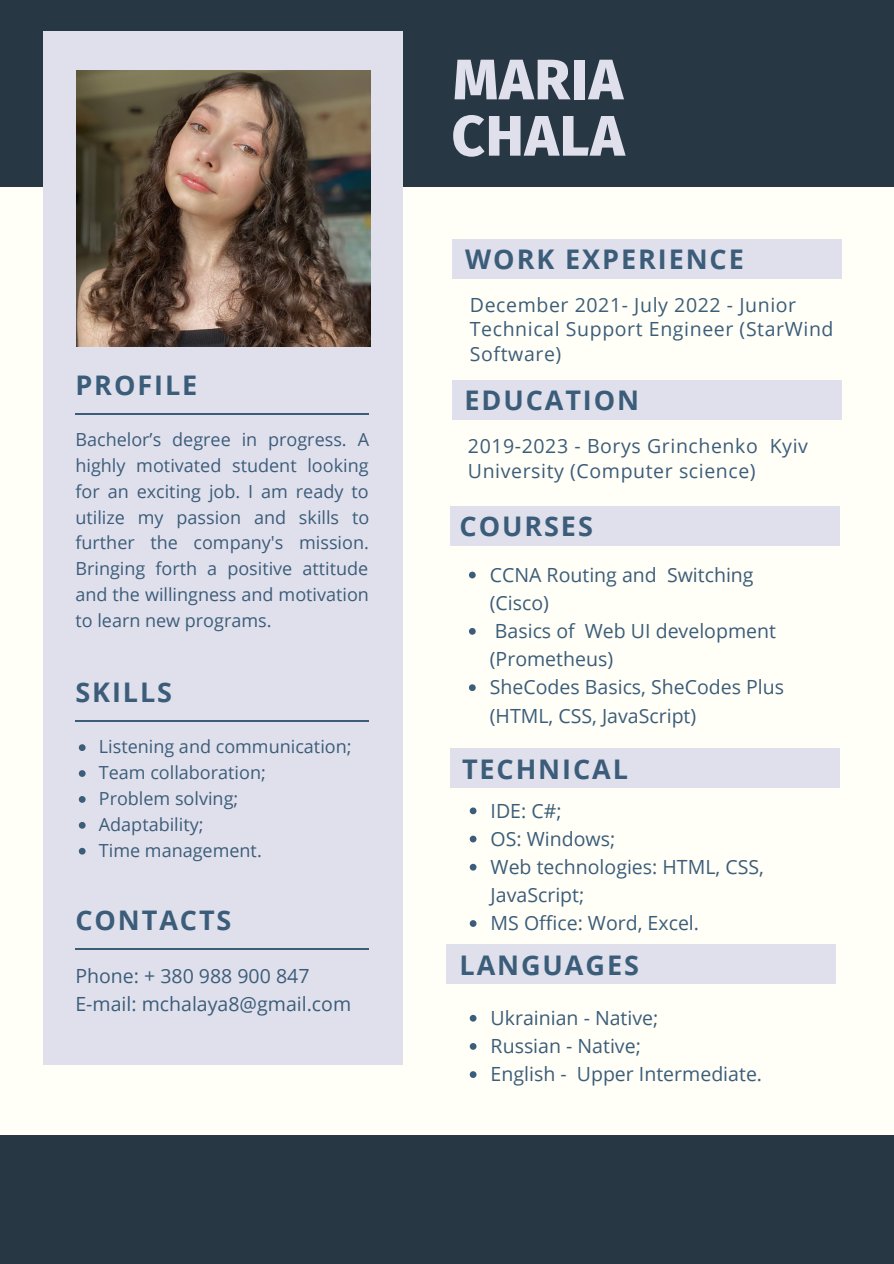
<style>
.page{position:relative;width:894px;height:1264px;background:#fff}
.page>*{position:absolute;margin:0;border:0;box-sizing:border-box;transform-origin:0 0}
.t1{font:800 57px/56.2px "Fira Sans";letter-spacing:.02em;color:#e0e0ed}
.t2{font:700 27px "Open Sans";letter-spacing:.07em;color:#3c5d79}
.t3{font:19.5px/28.2px "Open Sans";color:#3c5d79}
.t4{font:19.5px/24.8px "Open Sans";letter-spacing:.03em;color:#3c5d79}
.t5{font:18px/26px "Open Sans";color:#3c5d79;text-align:justify}
</style>
<div class="page">
<div style="left:0;top:0;width:893px;height:1263px;background:#fffff7"></div>
<div style="left:0;top:0;width:893px;height:187px;background:#273744"></div>
<div style="left:0;top:1134px;width:893px;height:129px;background:#273744"></div>
<div style="left:446px;top:944px;width:389px;height:40px;background:#e0e0ed"></div>
<div style="left:451px;top:380px;width:390px;height:39px;background:#e0e0ed"></div>
<div style="left:449px;top:506px;width:390px;height:39px;background:#e0e0ed"></div>
<div style="left:44px;top:31px;width:359px;height:1033px;background:#e0e0ed"></div>
<hr style="left:75px;top:413px;width:294px;height:1px;background:#3c5d79">
<hr style="left:75px;top:948px;width:294px;height:1px;background:#3c5d79">
<svg style="left:79px;top:744px;width:7px;height:7px"></svg>
<svg style="left:79px;top:770px;width:7px;height:7px"></svg>
<svg style="left:79px;top:796px;width:7px;height:6px"></svg>
<svg style="left:79px;top:822px;width:7px;height:6px"></svg>
<svg style="left:79px;top:847px;width:7px;height:7px"></svg>
<hr style="left:75px;top:721px;width:294px;height:1px;background:#3c5d79">
<img style="left:76px;top:70px;width:294px;height:276px">
<svg style="left:469px;top:571px;width:6px;height:7px"></svg>
<svg style="left:469px;top:628px;width:6px;height:6px"></svg>
<svg style="left:469px;top:684px;width:6px;height:7px"></svg>
<div style="left:449px;top:748px;width:390px;height:40px;background:#e0e0ed"></div>
<div style="left:451px;top:239px;width:390px;height:39px;background:#e0e0ed"></div>
<svg style="left:469px;top:1014px;width:7px;height:7px"></svg>
<svg style="left:469px;top:1043px;width:7px;height:6px"></svg>
<svg style="left:469px;top:1071px;width:7px;height:6px"></svg>
<svg style="left:469px;top:807px;width:7px;height:7px"></svg>
<svg style="left:469px;top:835px;width:7px;height:7px"></svg>
<svg style="left:469px;top:863px;width:7px;height:7px"></svg>
<svg style="left:469px;top:920px;width:7px;height:6px"></svg>
<h2 class="t2" style="left:75px;top:366px;width:123px">PROFILE</h2>
<p class="t5" style="left:75px;top:426px;width:295px">Bachelor’s degree in progress. A highly motivated student looking for an exciting job. I am ready to utilize my passion and skills to further the company's mission.<br>Bringing forth a positive attitude and the willingness and motivation to learn new programs.</p>
<h2 class="t2" style="left:75px;top:673px;width:98px">SKILLS</h2>
<p class="t5" style="left:99px;top:733px;width:254px;text-align:left">Listening and communication;<br>Team collaboration;<br>Problem solving;<br>Adaptability;<br>Time management.</p>
<h2 class="t2" style="left:75px;top:901px;width:157px">CONTACTS</h2>
<p class="t3" style="left:75px;top:961px;width:277px">Phone: + 380 988 900 847<br>E-mail: mchalaya8@gmail.com</p>
<h1 class="t1" style="left:451px;top:52px;width:174px">MARIA<br>CHALA</h1>
<h2 class="t2" style="left:465px;top:240px;width:280px">WORK EXPERIENCE</h2>
<p class="t4" style="left:470px;top:292px;width:365px">December 2021- July 2022 - Junior<br>Technical Support Engineer (StarWind<br>Software)</p>
<h2 class="t2" style="left:464px;top:381px;width:176px">EDUCATION</h2>
<p class="t4" style="left:468px;top:433px;width:341px">2019-2023 - Borys Grinchenko Kyiv<br>University (Computer science)</p>
<h2 class="t2" style="left:459px;top:507px;width:135px">COURSES</h2>
<p class="t3" style="left:489px;top:560px;width:296px">CCNA Routing and Switching (Cisco)<br>Basics of Web UI development (Prometheus)<br>SheCodes Basics, SheCodes Plus (HTML, CSS, JavaScript)</p>
<h2 class="t2" style="left:462px;top:749px;width:167px">TECHNICAL</h2>
<p class="t3" style="left:490px;top:796px;width:275px">IDE: C#;<br>OS: Windows;<br>Web technologies: HTML, CSS,<br>JavaScript;<br>MS Office: Word, Excel.</p>
<h2 class="t2" style="left:459px;top:946px;width:181px">LANGUAGES</h2>
<p class="t3" style="left:490px;top:1003px;width:273px">Ukrainian - Native;<br>Russian - Native;<br>English - Upper Intermediate.</p>
</div>
